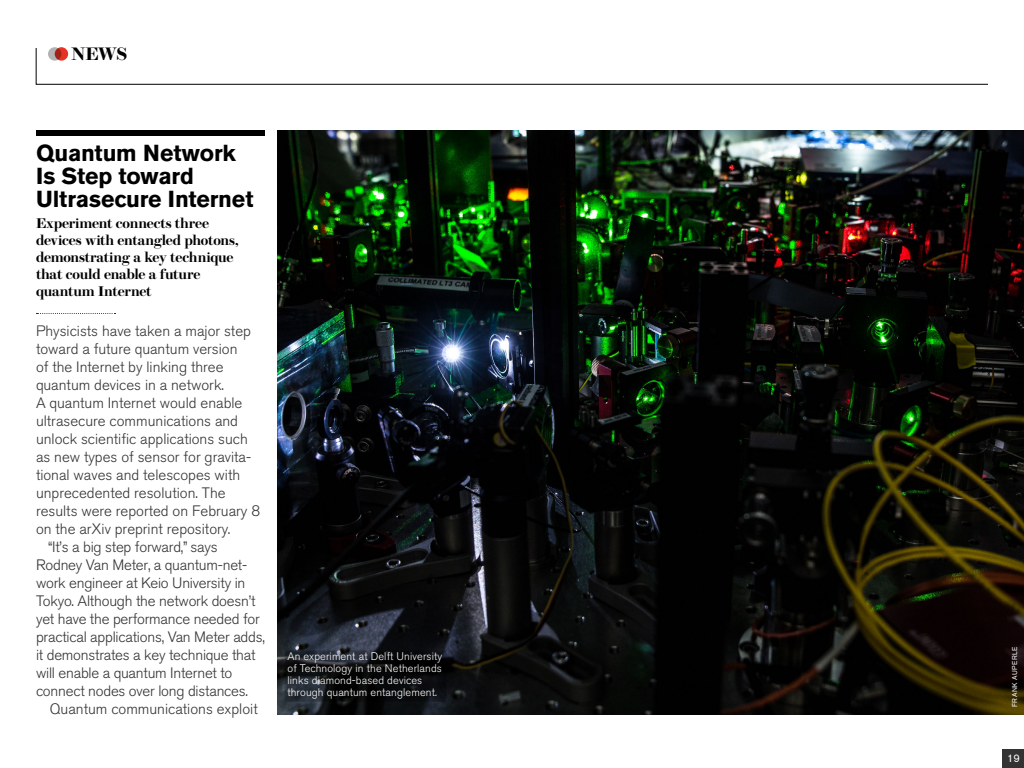
<style>
.page{position:relative;width:1024px;height:768px;background:#fff}
.page>*{position:absolute;margin:0;border:0;box-sizing:border-box;transform-origin:0 0}
.t1{font:700 23px/23px "Akzidenz Grotesk BE";letter-spacing:-.005em;color:#000}
.t2{font:600 18px "Brunel Deck";color:#000}
.t3{font:300 15px "Akzidenz Grotesk BQ";color:#333}
.t4{font:600 14px/17px "Brunel Deck";letter-spacing:-.015em;color:#000}
.t5{font:300 11px/12px "Akzidenz Grotesk BE";letter-spacing:.01em;color:#fff}
.t6{font:11px "Akzidenz Grotesk BE";color:#fff}
.t7{font:7px "Akzidenz Grotesk BE";letter-spacing:.07em;color:#fff}
</style>
<div class="page">
<div style="left:36px;top:130px;width:229px;height:6px;background:#000"></div>
<svg style="left:36px;top:313px;width:79px;height:1px"></svg>
<svg style="left:36px;top:48px;width:952px;height:37px"></svg>
<div style="left:48px;top:47px;width:13px;height:14px;background:#b3b3b3;border-radius:50%"></div>
<svg style="left:55px;top:47px;width:13px;height:14px"></svg>
<img style="left:277px;top:130px;width:747px;height:585px">
<svg style="left:284px;top:650px;width:163px;height:52px;background:#101316"></svg>
<div style="left:1003px;top:749px;width:21px;height:19px;background:#333"></div>
<p class="t2" style="left:71px;top:44px;width:58px">NEWS</p>
<h1 class="t1" style="left:36px;top:142px;width:219px">Quantum Network<br>Is Step toward<br>Ultrasecure Internet</h1>
<p class="t4" style="left:36px;top:215px;width:204px">Experiment connects three devices with entangled photons, demonstrating a key technique that could enable a future quantum Internet</p>
<p class="t3" style="left:36px;top:322px;width:216px">Physicists have taken a major step</p>
<p class="t3" style="left:36px;top:340px;width:203px">toward a future quantum version</p>
<p class="t3" style="left:36px;top:358px;width:189px">of the Internet by linking three</p>
<p class="t3" style="left:36px;top:376px;width:190px">quantum devices in a network.</p>
<p class="t3" style="left:36px;top:394px;width:208px">A quantum Internet would enable</p>
<p class="t3" style="left:36px;top:412px;width:204px">ultrasecure communications and</p>
<p class="t3" style="left:36px;top:430px;width:213px">unlock scientific applications such</p>
<p class="t3" style="left:36px;top:448px;width:217px">as new types of sensor for gravita-</p>
<p class="t3" style="left:36px;top:466px;width:206px">tional waves and telescopes with</p>
<p class="t3" style="left:36px;top:484px;width:191px">unprecedented resolution. The</p>
<p class="t3" style="left:36px;top:502px;width:226px">results were reported on February 8</p>
<p class="t3" style="left:36px;top:520px;width:196px">on the arXiv preprint repository.</p>
<p class="t3" style="left:48px;top:538px;width:171px">“It’s a big step forward,” says</p>
<p class="t3" style="left:36px;top:556px;width:213px">Rodney Van Meter, a quantum-net-</p>
<p class="t3" style="left:36px;top:574px;width:211px">work engineer at Keio University in</p>
<p class="t3" style="left:36px;top:592px;width:221px">Tokyo. Although the network doesn’t</p>
<p class="t3" style="left:36px;top:610px;width:225px">yet have the performance needed for</p>
<p class="t3" style="left:36px;top:628px;width:231px">practical applications, Van Meter adds,</p>
<p class="t3" style="left:36px;top:646px;width:221px">it demonstrates a key technique that</p>
<p class="t3" style="left:36px;top:664px;width:198px">will enable a quantum Internet to</p>
<p class="t3" style="left:36px;top:682px;width:214px">connect nodes over long distances.</p>
<p class="t3" style="left:50px;top:700px;width:209px">Quantum communications exploit</p>
<p class="t5" style="left:288px;top:650px;width:156px">An experiment at Delft University of Technology in the Netherlands links diamond-based devices through quantum entanglement.</p>
<p class="t7" style="left:1011px;top:707px;width:62px;rotate:-90deg">FRANK AUPERLE</p>
<p class="t6" style="left:1007px;top:752px;width:14px">19</p>
</div>
